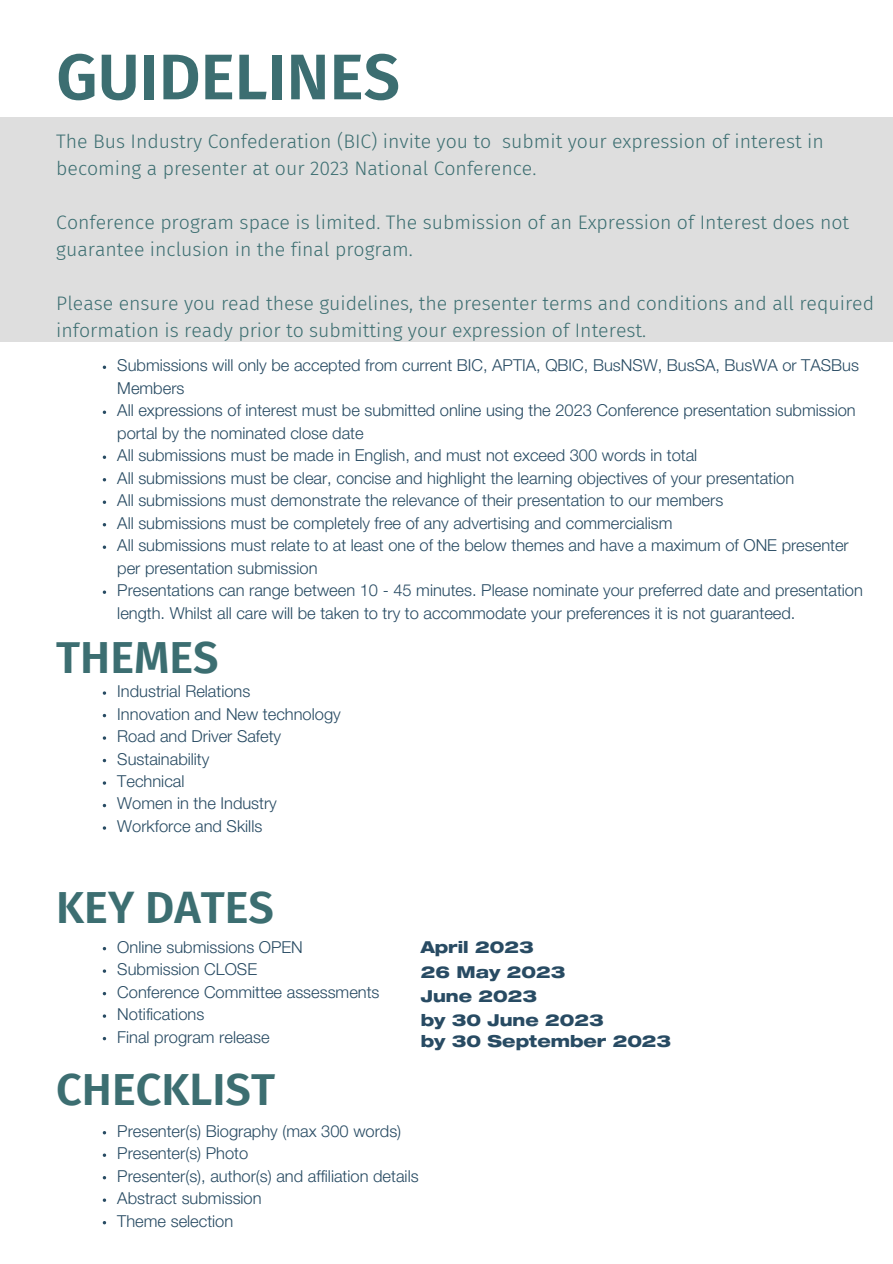
<style>
.page{position:relative;width:893px;height:1264px;background:#fff}
.page>*{position:absolute;margin:0;border:0;box-sizing:border-box;transform-origin:0 0}
.t1{font:600 64.5px "Fira Sans";color:#3c6e71}
.t2{font:600 45px "Fira Sans";color:#3c6e71}
.t3{font:300 19.5px/27px "Fira Sans";color:#3c6e71}
.t4{font:300 16.5px/22.5px "Helvetica Neue LT Std";color:#284b63}
.t5{font:800 expanded 16.5px/25.3px "Helvetica Neue LT Std";color:#284b63}
</style>
<div class="page">
<div style="left:0;top:118px;width:892px;height:224px;background:#d9d9d9"></div>
<svg style="left:103px;top:365px;width:3px;height:4px"></svg>
<svg style="left:103px;top:410px;width:3px;height:4px"></svg>
<svg style="left:103px;top:455px;width:3px;height:4px"></svg>
<svg style="left:103px;top:500px;width:3px;height:4px"></svg>
<svg style="left:103px;top:545px;width:3px;height:4px"></svg>
<svg style="left:103px;top:590px;width:3px;height:4px"></svg>
<h1 class="t1" style="left:56px;top:39px;width:345px">GUIDELINES</h1>
<p class="t3" style="left:56px;top:128px;width:769px">The Bus Industry Confederation (BIC) invite you to submit your expression of interest in becoming a presenter at our 2023 National Conference.</p>
<p class="t3" style="left:56px;top:209px;width:794px">Conference program space is limited. The submission of an Expression of Interest does not guarantee inclusion in the final program.</p>
<p class="t3" style="left:56px;top:290px;width:819px">Please ensure you read these guidelines, the presenter terms and conditions and all required information is ready prior to submitting your expression of Interest.</p>
<p class="t4" style="left:117px;top:356px;width:747px">Submissions will only be accepted from current BIC, APTIA, QBIC, BusNSW, BusSA, BusWA or TASBus Members<br>All expressions of interest must be submitted online using the 2023 Conference presentation submission portal by the nominated close date<br>All submissions must be made in English, and must not exceed 300 words in total<br>All submissions must be clear, concise and highlight the learning objectives of your presentation<br>All submissions must demonstrate the relevance of their presentation to our members<br>All submissions must be completely free of any advertising and commercialism<br>All submissions must relate to at least one of the below themes and have a maximum of ONE presenter per presentation submission<br>Presentations can range between 10 - 45 minutes. Please nominate your preferred date and presentation length. Whilst all care will be taken to try to accommodate your preferences it is not guaranteed.</p>
<h2 class="t2" style="left:56px;top:630px;width:164px">THEMES</h2>
<p class="t4" style="left:117px;top:682px;width:225px">Industrial Relations<br>Innovation and New technology<br>Road and Driver Safety<br>Sustainability<br>Technical<br>Women in the Industry<br>Workforce and Skills</p>
<h2 class="t2" style="left:56px;top:881px;width:219px">KEY DATES</h2>
<p class="t4" style="left:117px;top:937px;width:264px">Online submissions OPEN<br>Submission CLOSE<br>Conference Committee assessments<br>Notifications<br>Final program release</p>
<p class="t5" style="left:421px;top:936px;width:146px">April 2023<br>26 May 2023</p>
<p class="t5" style="left:421px;top:985px;width:118px">June 2023</p>
<p class="t5" style="left:421px;top:1011px;width:252px;line-height:21.1px">by 30 June 2023<br>by 30 September 2023</p>
<h2 class="t2" style="left:56px;top:1062px;width:220px">CHECKLIST</h2>
<p class="t4" style="left:117px;top:1121px;width:303px">Presenter(s) Biography (max 300 words)<br>Presenter(s) Photo<br>Presenter(s), author(s) and affiliation details<br>Abstract submission<br>Theme selection</p>
</div>
